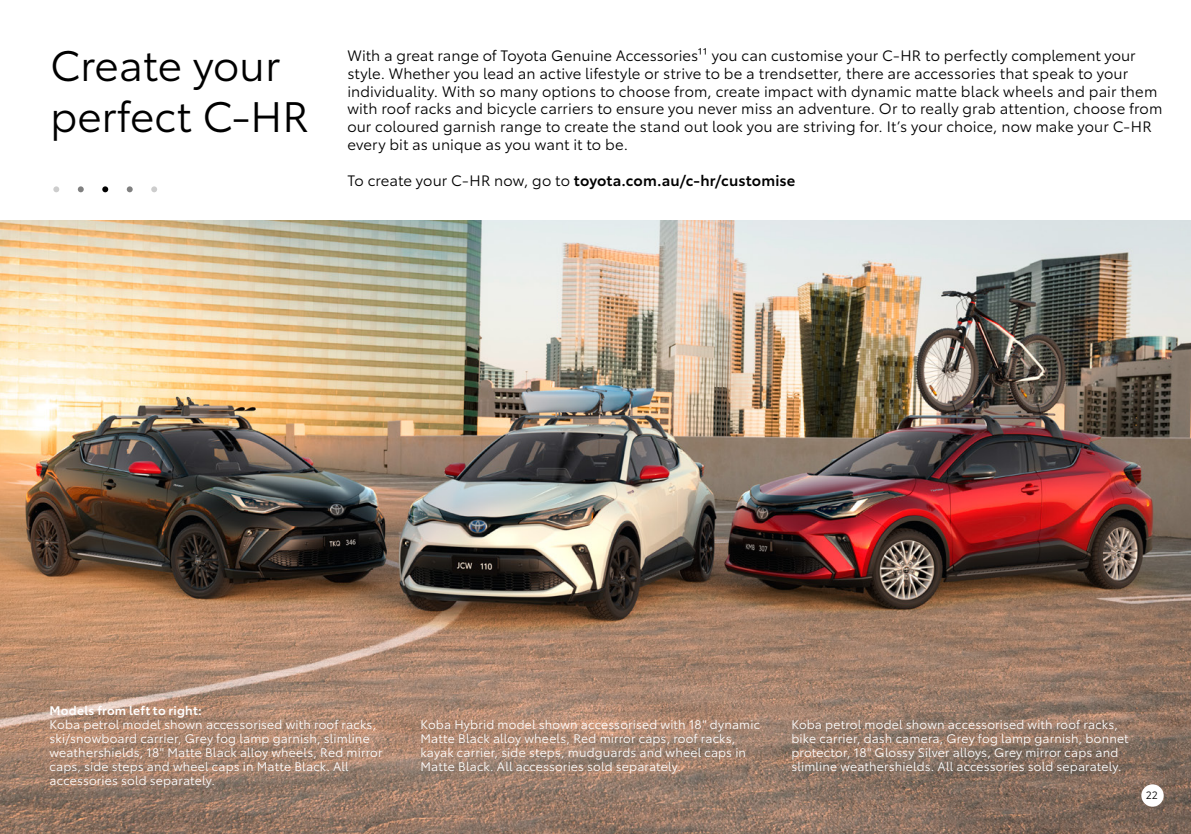
<style>
.page{position:relative;width:1191px;height:834px;background:#fff}
.page>*{position:absolute;margin:0;border:0;box-sizing:border-box;transform-origin:0 0}
.t1{font:42px/50.4px "Toyota Type";color:#000}
.t2{font:14.88px/17.8px "Toyota Type";letter-spacing:.005em;color:#000}
.t3{font:600 14.88px "Toyota Type";letter-spacing:.01em;color:#000}
.t4{font:12.25px/14px "Toyota Type";letter-spacing:.015em;color:#fff}
.t5{font:600 12.25px "Toyota Type";letter-spacing:.02em;color:#fff}
.t6{font:10.5px "Toyota Type";color:#000}
.s1{font-weight:400}
</style>
<div class="page">
<img style="left:0;top:221px;width:1191px;height:612px">
<svg style="left:53px;top:186px;width:6px;height:6px"></svg>
<svg style="left:78px;top:186px;width:6px;height:6px"></svg>
<svg style="left:102px;top:186px;width:6px;height:6px"></svg>
<svg style="left:127px;top:186px;width:6px;height:6px"></svg>
<svg style="left:151px;top:186px;width:6px;height:6px"></svg>
<div style="left:1141px;top:784px;width:22px;height:22px;background:#fff;border-radius:50%"></div>
<h1 class="t1" style="left:50px;top:38px;width:260px">Create your perfect C-HR</h1>
<p class="t2" style="left:347px;top:45px;width:816px">With a great range of Toyota Genuine Accessories¹¹ you can customise your C-HR to perfectly complement your style. Whether you lead an active lifestyle or strive to be a trendsetter, there are accessories that speak to your individuality. With so many options to choose from, create impact with dynamic matte black wheels and pair them with roof racks and bicycle carriers to ensure you never miss an adventure. Or to really grab attention, choose from our coloured garnish range to create the stand out look you are striving for. It’s your choice, now make your C-HR every bit as unique as you want it to be.</p>
<p class="t3" style="left:347px;top:169px;width:449px"><span class="s1">To create your C-HR now, go to</span> toyota.com.au/c-hr/customise</p>
<p class="t5" style="left:50px;top:701px;width:154px">Models from left to right:</p>
<p class="t4" style="left:50px;top:716px;width:334px">Koba petrol model shown accessorised with roof racks, ski/snowboard carrier, Grey fog lamp garnish, slimline weathershields, 18" Matte Black alloy wheels, Red mirror caps, side steps and wheel caps in Matte Black. All accessories sold separately.</p>
<p class="t4" style="left:420px;top:716px;width:341px">Koba Hybrid model shown accessorised with 18" dynamic Matte Black alloy wheels, Red mirror caps, roof racks, kayak carrier, side steps, mudguards and wheel caps in Matte Black. All accessories sold separately.</p>
<p class="t4" style="left:791px;top:716px;width:339px">Koba petrol model shown accessorised with roof racks, bike carrier, dash camera, Grey fog lamp garnish, bonnet protector, 18" Glossy Silver alloys, Grey mirror caps and slimline weathershields. All accessories sold separately.</p>
<p class="t6" style="left:1145px;top:787px;width:14px">22</p>
</div>
